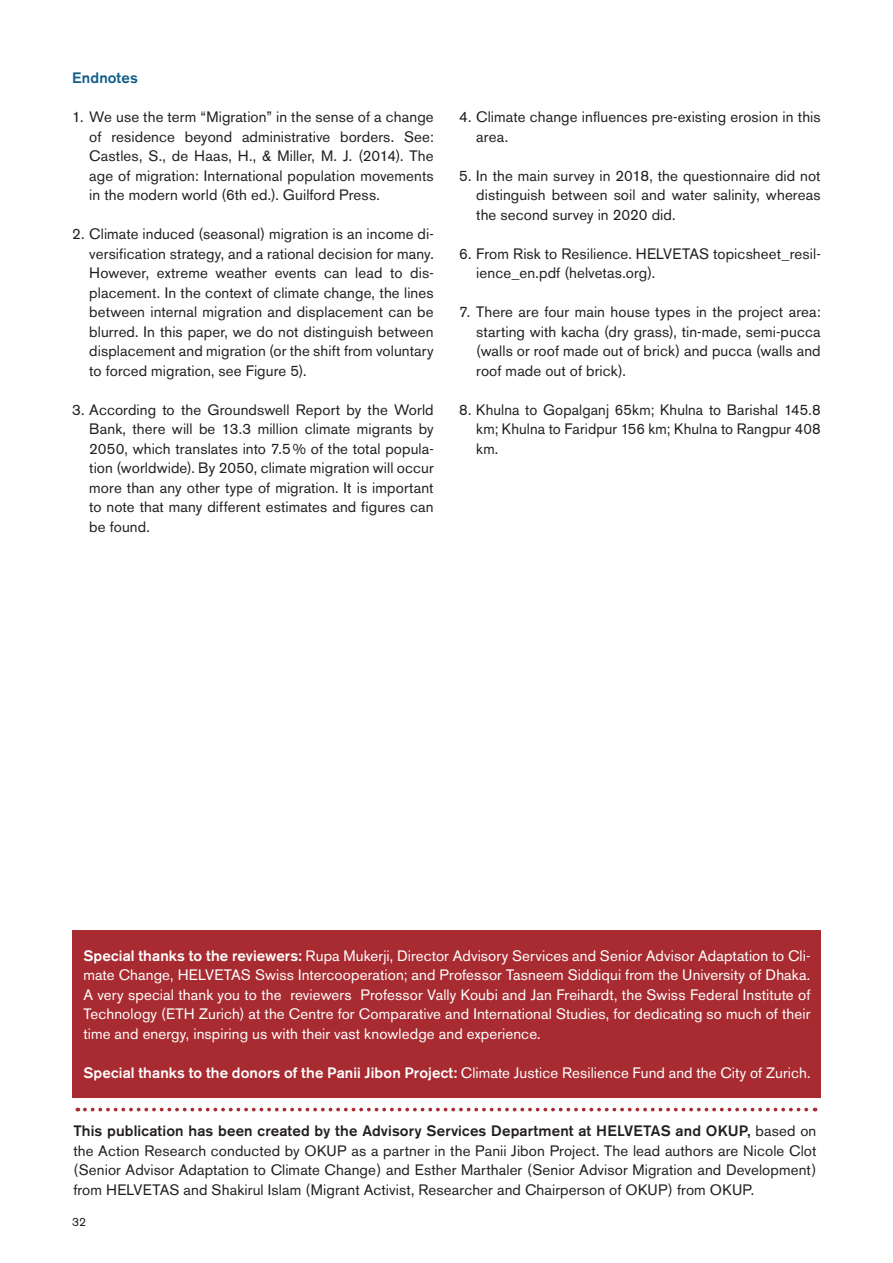
<style>
.page{position:relative;width:893px;height:1263px;background:#fff}
.page>*{position:absolute;margin:0;border:0;box-sizing:border-box;transform-origin:0 0}
.t1{font:15px/19.5px "Akzidenz Grotesk BE";letter-spacing:.01em;color:#231f20;text-align:justify}
.t2{font:15px/19.5px "Akzidenz Grotesk BE";letter-spacing:.01em;color:#fff;text-align:justify}
.t3{font:500 15px "Akzidenz Grotesk BE";letter-spacing:.01em;color:#fff}
.t4{font:500 15px "Akzidenz Grotesk BE";letter-spacing:.005em;color:#0f5d88}
.t5{font:12px "Akzidenz Grotesk BE";color:#231f20}
.s1{font-weight:500}
.s2{font-weight:400}
</style>
<div class="page">
<svg style="left:85px;top:1108px;width:731px;height:3px"></svg>
<div style="left:72px;top:930px;width:749px;height:167px;background:#a72b30"></div>
<p class="t4" style="left:72px;top:69px;width:67px">Endnotes</p>
<p class="t1" style="left:89px;top:107px;width:346px;text-indent:-17px">1. We use the term “Migration” in the sense of a change of residence beyond administrative borders. See:<br>Castles, S., de Haas, H., &amp; Miller, M. J. (2014). The age of migration: International population movements in the modern world (6th ed.). Guilford Press.</p>
<p class="t1" style="left:89px;top:224px;width:346px;text-indent:-17px">2. Climate induced (seasonal) migration is an income di&shy;versification strategy, and a rational decision for many.<br>However, extreme weather events can lead to dis&shy;placement. In the context of climate change, the lines between internal migration and displacement can be blurred. In this paper, we do not distinguish between displacement and migration (or the shift from voluntary to forced migration, see Figure 5).</p>
<p class="t1" style="left:89px;top:400px;width:346px;text-indent:-17px">3. According to the Groundswell Report by the World Bank, there will be 13.3 million climate migrants by 2050, which translates into 7.5% of the total popula&shy;tion (worldwide). By 2050, climate migration will occur more than any other type of migration. It is important to note that many different estimates and figures can be found.</p>
<p class="t1" style="left:476px;top:107px;width:346px;text-indent:-17px">4. Climate change influences pre-existing erosion in this area.</p>
<p class="t1" style="left:476px;top:166px;width:346px;text-indent:-17px">5. In the main survey in 2018, the questionnaire did not distinguish between soil and water salinity, whereas the second survey in 2020 did.</p>
<p class="t1" style="left:476px;top:244px;width:346px;text-indent:-17px">6. From Risk to Resilience. HELVETAS topicsheet_resil&shy;ience_en.pdf (helvetas.org).</p>
<p class="t1" style="left:476px;top:302px;width:346px;text-indent:-17px">7. There are four main house types in the project area: starting with kacha (dry grass), tin-made, semi-pucca (walls or roof made out of brick) and pucca (walls and roof made out of brick).</p>
<p class="t1" style="left:476px;top:400px;width:346px;text-indent:-17px">8. Khulna to Gopalganj 65km; Khulna to Barishal 145.8 km; Khulna to Faridpur 156 km; Khulna to Rangpur 408 km.</p>
<p class="t2" style="left:83px;top:946px;width:729px"><span class="s1">Special thanks to the reviewers:</span> Rupa Mukerji, Director Advisory Services and Senior Advisor Adaptation to Cli&shy;mate Change, HELVETAS Swiss Intercooperation; and Professor Tasneem Siddiqui from the University of Dhaka.<br>A very special thank you to the reviewers Professor Vally Koubi and Jan Freihardt, the Swiss Federal Institute of Technology (ETH Zurich) at the Centre for Comparative and International Studies, for dedicating so much of their time and energy, inspiring us with their vast knowledge and experience.</p>
<p class="t3" style="left:83px;top:1063px;width:729px">Special thanks to the donors of the Panii Jibon Project: <span class="s2">Climate Justice Resilience Fund and the City of Zurich.</span></p>
<p class="t1" style="left:73px;top:1121px;width:745px"><span class="s1">This publication has been created by the Advisory Services Department at HELVETAS and OKUP,</span> based on the Action Research conducted by OKUP as a partner in the Panii Jibon Project. The lead authors are Nicole Clot (Senior Advisor Adaptation to Climate Change) and Esther Marthaler (Senior Advisor Migration and Development) from HELVETAS and Shakirul Islam (Migrant Activist, Researcher and Chairperson of OKUP) from OKUP.</p>
<p class="t5" style="left:72px;top:1215px;width:15px">32</p>
</div>
